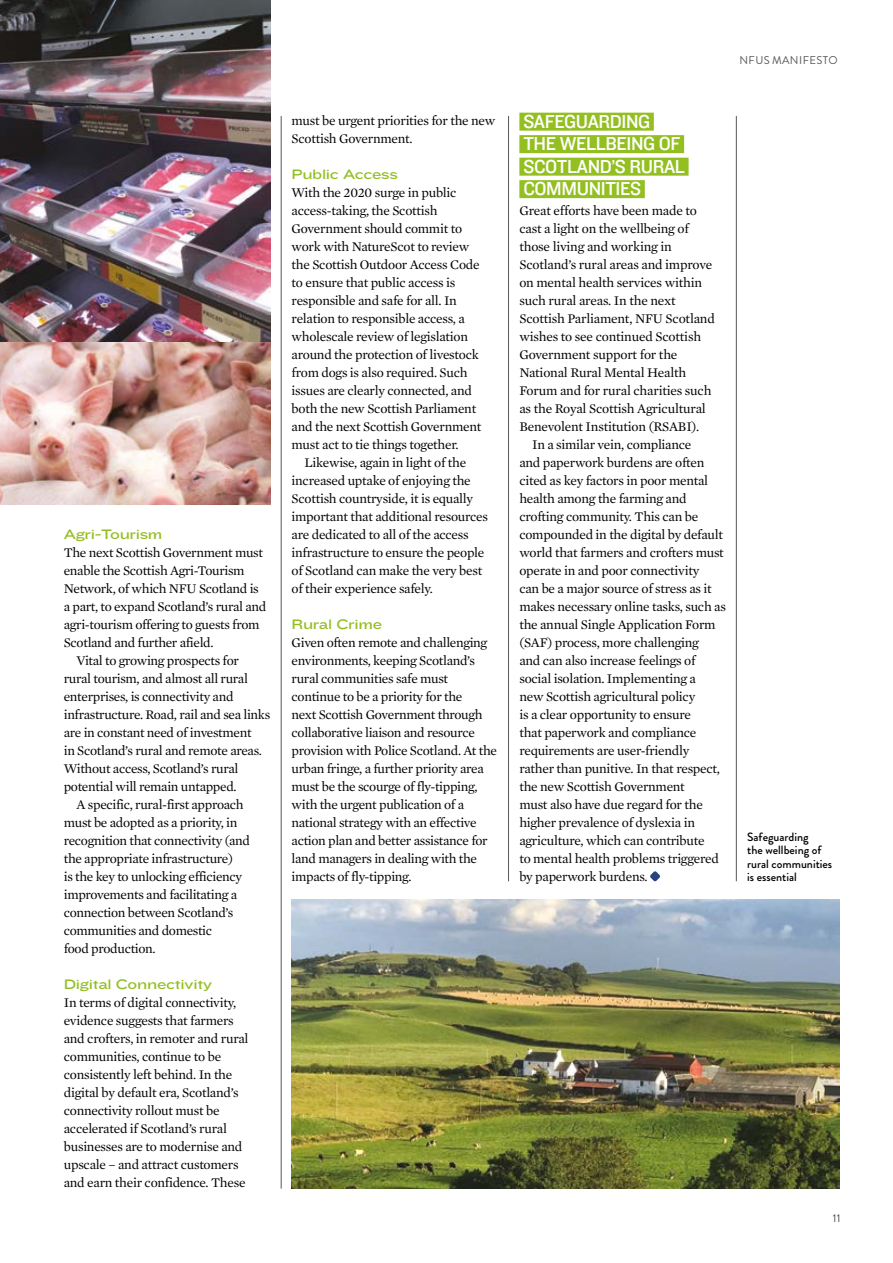
<style>
.page{position:relative;width:893px;height:1263px;background:#fff}
.page>*{position:absolute;margin:0;border:0;box-sizing:border-box;transform-origin:0 0}
.Header__Sub_11pt{font:19.5px/22.5px "Knockout HTF31 Junior Middlewt";letter-spacing:-.02em;color:#fff}
.Header__Sub_11pt-2{font:14.25px "Knockout HTF34 Junior Sumo";letter-spacing:-.02em;color:#93bf21}
.Body__Serif_Indent{font:13.5px/18px "Mercury Text G1 Roman";letter-spacing:-.02em;color:#000}
.Caption__No_Rule{font:500 12px/13.5px "Brandon Grotesque";color:#000}
.t1{font:11.25px "Brandon Grotesque";letter-spacing:.035em;color:#575756}
.t2{font:11.25px "Brandon Grotesque";color:#4a4a49}
</style>
<div class="page">
<img style="left:0;top:0;width:270px;height:505px">
<div style="left:519px;top:113px;width:135px;height:18px;background:#93bf21"></div>
<div style="left:519px;top:135px;width:165px;height:18px;background:#93bf21"></div>
<div style="left:519px;top:158px;width:170px;height:18px;background:#93bf21"></div>
<div style="left:519px;top:180px;width:126px;height:18px;background:#93bf21"></div>
<svg style="left:650px;top:871px;width:10px;height:10px"></svg>
<img style="left:292px;top:899px;width:548px;height:289px">
<hr style="left:281px;top:116px;width:1px;height:1072px;background:#575756">
<hr style="left:508px;top:116px;width:1px;height:765px;background:#575756">
<hr style="left:736px;top:116px;width:1px;height:765px;background:#575756">
<p class="Header__Sub_11pt-2" style="left:64px;top:526px;width:100px">Agri-Tourism</p>
<p class="Body__Serif_Indent" style="left:64px;top:544px;width:204px">The next Scottish Government must enable the Scottish Agri-Tourism Network, of which NFU Scotland is a part, to expand Scotland’s rural and agri-tourism offering to guests from Scotland and further afield.</p>
<p class="Body__Serif_Indent" style="left:64px;top:652px;width:208px;text-indent:13px">Vital to growing prospects for<br>rural tourism, and almost all rural enterprises, is connectivity and infrastructure. Road, rail and sea links are in constant need of investment<br>in Scotland’s rural and remote areas.<br>Without access, Scotland’s rural potential will remain untapped.</p>
<p class="Body__Serif_Indent" style="left:64px;top:796px;width:188px;text-indent:13px">A specific, rural-first approach must be adopted as a priority, in recognition that connectivity (and the appropriate infrastructure)<br>is the key to unlocking efficiency improvements and facilitating a connection between Scotland’s communities and domestic<br>food production.</p>
<p class="Header__Sub_11pt-2" style="left:64px;top:976px;width:150px">Digital Connectivity</p>
<p class="Body__Serif_Indent" style="left:64px;top:994px;width:186px">In terms of digital connectivity, evidence suggests that farmers and crofters, in remoter and rural communities, continue to be consistently left behind. In the digital by default era, Scotland’s connectivity rollout must be accelerated if Scotland’s rural businesses are to modernise and upscale – and attract customers and earn their confidence. These</p>
<p class="Body__Serif_Indent" style="left:292px;top:112px;width:205px">must be urgent priorities for the new<br>Scottish Government.</p>
<p class="Header__Sub_11pt-2" style="left:292px;top:166px;width:108px">Public Access</p>
<p class="Body__Serif_Indent" style="left:292px;top:184px;width:191px">With the 2020 surge in public access-taking, the Scottish<br>Government should commit to work with NatureScot to review the Scottish Outdoor Access Code to ensure that public access is responsible and safe for all. In relation to responsible access, a wholescale review of legislation around the protection of livestock from dogs is also required. Such issues are clearly connected, and both the new Scottish Parliament and the next Scottish Government must act to tie things together.</p>
<p class="Body__Serif_Indent" style="left:292px;top:454px;width:198px;text-indent:13px">Likewise, again in light of the increased uptake of enjoying the Scottish countryside, it is equally important that additional resources are dedicated to all of the access infrastructure to ensure the people of Scotland can make the very best of their experience safely.</p>
<p class="Header__Sub_11pt-2" style="left:292px;top:616px;width:92px">Rural Crime</p>
<p class="Body__Serif_Indent" style="left:292px;top:634px;width:207px">Given often remote and challenging environments, keeping Scotland’s rural communities safe must continue to be a priority for the<br>next Scottish Government through collaborative liaison and resource provision with Police Scotland. At the urban fringe, a further priority area must be the scourge of fly-tipping, with the urgent publication of a national strategy with an effective action plan and better assistance for land managers in dealing with the impacts of fly-tipping.</p>
<p class="t1" style="left:739px;top:52px;width:100px">NFUS MANIFESTO</p>
<p class="Header__Sub_11pt" style="left:523px;top:110px;width:163px">SAFEGUARDING<br>THE WELLBEING OF<br>SCOTLAND’S RURAL<br>COMMUNITIES</p>
<p class="Body__Serif_Indent" style="left:519px;top:202px;width:179px">Great efforts have been made to</p>
<p class="Body__Serif_Indent" style="left:519px;top:220px;width:197px">cast a light on the wellbeing of those living and working in<br>Scotland’s rural areas and improve on mental health services within such rural areas. In the next<br>Scottish Parliament, NFU Scotland wishes to see continued Scottish<br>Government support for the<br>National Rural Mental Health<br>Forum and for rural charities such as the Royal Scottish Agricultural<br>Benevolent Institution (RSABI).</p>
<p class="Body__Serif_Indent" style="left:519px;top:436px;width:208px;text-indent:13px">In a similar vein, compliance<br>and paperwork burdens are often cited as key factors in poor mental health among the farming and crofting community. This can be compounded in the digital by default world that farmers and crofters must operate in and poor connectivity<br>can be a major source of stress as it makes necessary online tasks, such as the annual Single Application Form (SAF) process, more challenging<br>and can also increase feelings of social isolation. Implementing a<br>new Scottish agricultural policy<br>is a clear opportunity to ensure<br>that paperwork and compliance requirements are user-friendly rather than punitive. In that respect, the new Scottish Government<br>must also have due regard for the higher prevalence of dyslexia in agriculture, which can contribute<br>to mental health problems triggered by paperwork burdens.</p>
<p class="Caption__No_Rule" style="left:747px;top:830px;width:87px">Safeguarding<br>the wellbeing of rural communities is essential</p>
<p class="t2" style="left:833px;top:1211px;width:9px">11</p>
</div>
